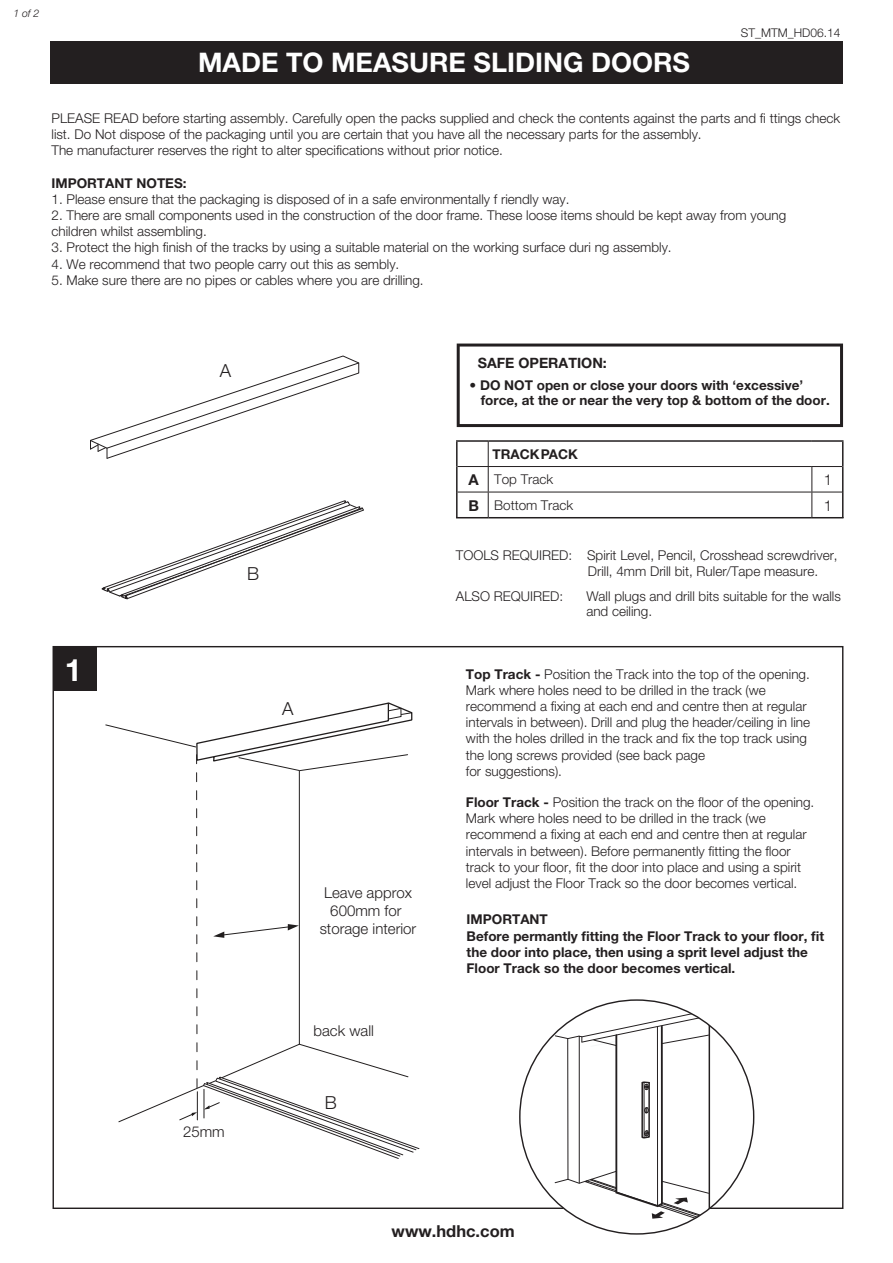
<style>
.page{position:relative;width:893px;height:1263px;background:#fff}
.page>*{position:absolute;margin:0;border:0;box-sizing:border-box;transform-origin:0 0}
.t1{font:700 30.9px "Helvetica Neue LT Std";color:#fff}
.t2{font:700 27px "Helvetica Neue LT Std";color:#fff}
.t3{font:300 18px "Helvetica Neue LT Std";color:#231f20}
.t4{font:700 16.5px "Helvetica Neue LT Std";color:#231f20}
.t5{font:300 15px/18px "Helvetica Neue LT Std";color:#231f20;text-align:center}
.t6{font:700 14.25px "Helvetica Neue LT Std";color:#231f20}
.t7{font:300 13.5px/16.2px "Helvetica Neue LT Std";color:#231f20}
.t8{font:700 13.5px/16.2px "Helvetica Neue LT Std";color:#231f20}
.t9{font:300 12px "Helvetica Neue LT Std";color:#231f20}
.t10{font:italic 300 10.5px "Helvetica Neue LT Std";color:#231f20}
.s1{font-size:15px}
.s2{font-weight:300}
.s3{font-weight:700;font-size:15px}
.s4{font-weight:700}
</style>
<div class="page">
<div style="left:51px;top:41px;width:792px;height:43px;background:#231f20"></div>
<hr style="left:458px;top:466px;width:30px;height:1px;background:#231f20">
<hr style="left:488px;top:466px;width:324px;height:1px;background:#231f20">
<hr style="left:488px;top:441px;width:1px;height:51px;background:#231f20">
<hr style="left:812px;top:466px;width:30px;height:1px;background:#231f20">
<hr style="left:458px;top:492px;width:30px;height:1px;background:#231f20">
<hr style="left:488px;top:492px;width:324px;height:1px;background:#231f20">
<svg style="left:488px;top:492px;width:1px;height:25px"></svg>
<hr style="left:812px;top:492px;width:30px;height:1px;background:#231f20">
<svg style="left:811px;top:467px;width:1px;height:50px"></svg>
<hr style="left:456px;top:440px;width:32px;height:2px;background:#231f20">
<hr style="left:456px;top:442px;width:2px;height:24px;background:#231f20">
<hr style="left:488px;top:440px;width:324px;height:2px;background:#231f20">
<hr style="left:812px;top:440px;width:31px;height:2px;background:#231f20">
<hr style="left:456px;top:466px;width:2px;height:26px;background:#231f20">
<hr style="left:456px;top:492px;width:2px;height:25px;background:#231f20">
<svg style="left:842px;top:442px;width:1px;height:75px"></svg>
<hr style="left:456px;top:517px;width:32px;height:1px;background:#231f20">
<hr style="left:488px;top:517px;width:324px;height:1px;background:#231f20">
<hr style="left:812px;top:517px;width:31px;height:1px;background:#231f20">
<svg style="left:90px;top:355px;width:270px;height:104px"></svg>
<div style="left:53px;top:647px;width:44px;height:44px;background:#231f20"></div>
<svg style="left:554px;top:1007px;width:171px;height:223px"></svg>
<svg style="left:101px;top:500px;width:263px;height:100px"></svg>
<svg style="left:105px;top:702px;width:315px;height:457px"></svg>
<svg style="left:457px;top:344px;width:386px;height:83px"></svg>
<p class="t10" style="left:13px;top:7px;width:28px">1 of 2</p>
<h2 class="t2" style="left:198px;top:46px;width:494px">MADE TO MEASURE SLIDING DOORS</h2>
<p class="t9" style="left:741px;top:25px;width:101px">ST_MTM_HD06.14</p>
<p class="t7" style="left:52px;top:110px;width:790px">PLEASE READ before starting assembly. Carefully open the packs supplied and check the contents against the parts and fi ttings check list. Do Not dispose of the packaging until you are certain that you have all the necessary parts for the assembly.<br>The manufacturer reserves the right to alter specifications without prior notice.</p>
<p class="t8" style="left:52px;top:174px;width:136px">IMPORTANT NOTES:</p>
<p class="t7" style="left:52px;top:191px;width:519px">1. Please ensure that the packaging is disposed of in a safe environmentally f riendly way.</p>
<p class="t7" style="left:52px;top:207px;width:736px">2. There are small components used in the construction of the door frame. These loose items should be kept away from young children whilst assembling.</p>
<p class="t7" style="left:52px;top:239px;width:622px">3. Protect the high finish of the tracks by using a suitable material on the working surface duri ng assembly.</p>
<p class="t7" style="left:52px;top:255px;width:349px">4. We recommend that two people carry out this as sembly.</p>
<p class="t7" style="left:52px;top:272px;width:374px">5. Make sure there are no pipes or cables where you are drilling.</p>
<h1 class="t1" style="left:65px;top:650px;width:19px">1</h1>
<h3 class="t3" style="left:220px;top:359px;width:13px">A</h3>
<h3 class="t3" style="left:247px;top:562px;width:14px">B</h3>
<h3 class="t3" style="left:282px;top:697px;width:13px">A</h3>
<p class="t5" style="left:183px;top:1122px;width:43px">25mm</p>
<p class="t5" style="left:320px;top:883px;width:98px">Leave approx<br>600mm for storage interior</p>
<p class="t5" style="left:314px;top:1021px;width:62px">back wall</p>
<h3 class="t3" style="left:325px;top:1092px;width:14px">B</h3>
<p class="t6" style="left:478px;top:354px;width:131px">SAFE OPERATION:</p>
<p class="t8" style="left:481px;top:377px;width:351px;line-height:15px;text-indent:-11px">• DO NOT open or close your doors with ‘excessive’ force, at the or near the very top &amp; bottom of the door.</p>
<p class="t8" style="left:468px;top:441px;width:111px;line-height:25.2px;text-indent:24px">TRACK PACK<br><span class="s1">A</span> <span class="s2">Top Track</span></p>
<p class="t5" style="left:824px;top:471px;width:10px">1</p>
<p class="t7" style="left:468px;top:496px;width:106px"><span class="s3">B</span> Bottom Track</p>
<p class="t5" style="left:824px;top:496px;width:10px">1</p>
<p class="t7" style="left:588px;top:546px;width:251px;text-indent:-132px">TOOLS REQUIRED: Spirit Level, Pencil, Crosshead screwdriver,<br>Drill, 4mm Drill bit, Ruler/Tape measure.</p>
<p class="t7" style="left:456px;top:588px;width:109px">ALSO REQUIRED:</p>
<p class="t7" style="left:586px;top:588px;width:256px;line-height:15px">Wall plugs and drill bits suitable for the walls and ceiling.</p>
<p class="t7" style="left:466px;top:665px;width:346px"><span class="s4">Top Track -</span> Position the Track into the top of the opening.<br>Mark where holes need to be drilled in the track (we recommend a fixing at each end and centre then at regular intervals in between). Drill and plug the header/ceiling in line with the holes drilled in the track and fix the top track using the long screws provided (see back page<br>for suggestions).</p>
<p class="t7" style="left:466px;top:794px;width:350px"><span class="s4">Floor Track -</span> Position the track on the floor of the opening.<br>Mark where holes need to be drilled in the track (we recommend a fixing at each end and centre then at regular intervals in between). Before permanently fitting the floor track to your floor, fit the door into place and using a spirit level adjust the Floor Track so the door becomes vertical.</p>
<p class="t8" style="left:467px;top:911px;width:359px">IMPORTANT<br>Before permantly fitting the Floor Track to your floor, fit the door into place, then using a sprit level adjust the Floor Track so the door becomes vertical.</p>
<p class="t4" style="left:392px;top:1220px;width:125px">www.hdhc.com</p>
</div>
